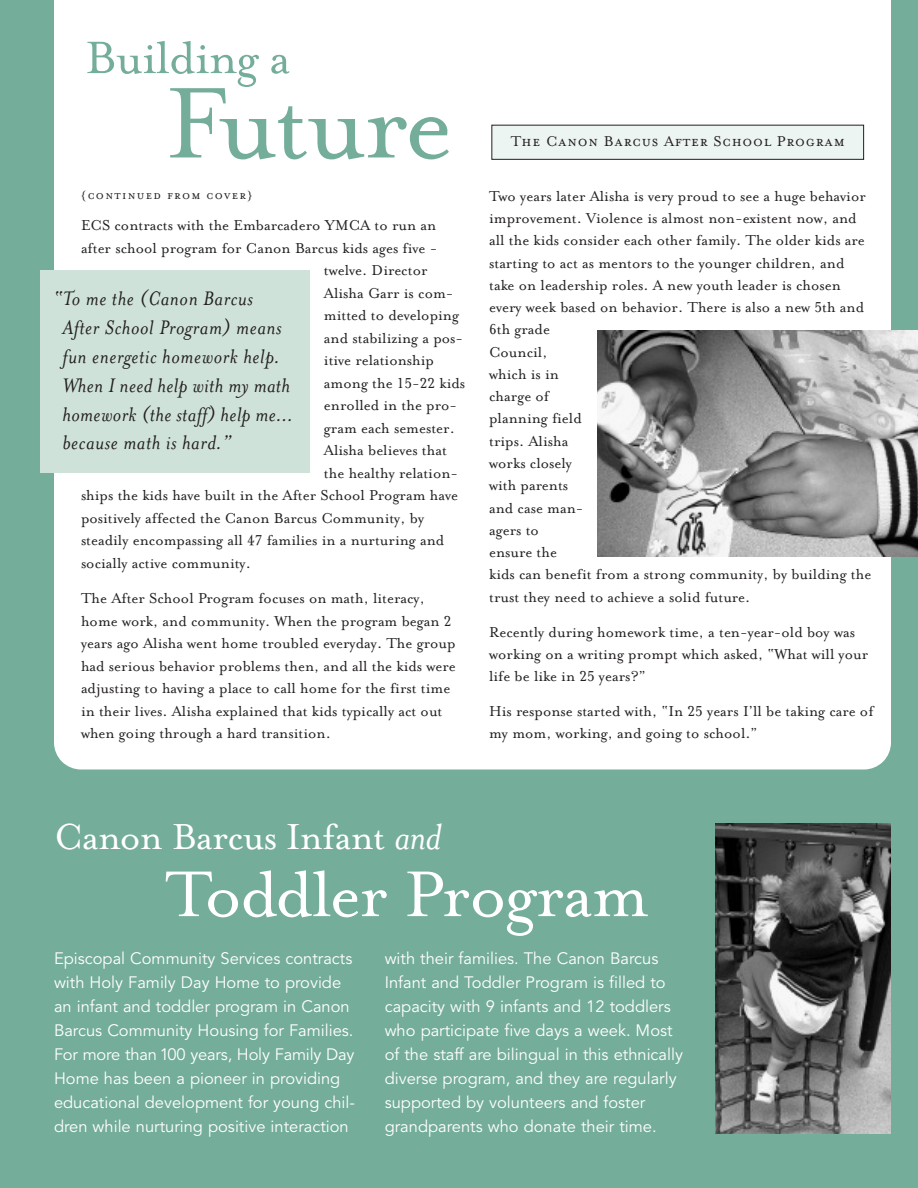
<style>
.page{position:relative;width:918px;height:1188px;background:#74ad99}
.page>*{position:absolute;margin:0;border:0;box-sizing:border-box;transform-origin:0 0}
.t1{font:115.5px "Mrs Eaves Roman";letter-spacing:-.025em;color:#74ad99}
.t2{font:74.25px "Mrs Eaves Roman";letter-spacing:-.025em;color:#fff}
.t3{font:52.2px "Mrs Eaves Roman";letter-spacing:-.02em;color:#74ad99}
.t4{font:41.55px "Mrs Eaves Roman";letter-spacing:-.02em;color:#fff}
.t5{font:italic 22.5px/28.8px "Mrs Eaves";letter-spacing:.025em;color:#231f20}
.t6{font:16.5px/22.2px "Mrs Eaves Roman";color:#231f20}
.t7{font:16.5px/24px "Avenir";color:#fff}
.t8{font:16.35px "Mrs Eaves Small Caps";letter-spacing:.045em;color:#231f20}
.t9{font:13.5px "Mrs Eaves Small Caps";letter-spacing:.095em;color:#231f20}
.s1{font-family:"Mrs Eaves Petite Caps"}
.s2{font-family:"Mrs Eaves";font-style:italic}
</style>
<div class="page">
<div style="left:54px;top:0;width:837px;height:770px;background:#fff"></div>
<img style="left:597px;top:331px;width:321px;height:226px">
<div style="left:492px;top:125px;width:372px;height:34px;background:#edf5f2"></div>
<div style="left:491px;top:125px;width:373px;height:35px;border:1px solid #231f20"></div>
<div style="left:40px;top:270px;width:270px;height:202px;background:#cfe2da"></div>
<img style="left:716px;top:824px;width:175px;height:310px">
<h3 class="t3" style="left:85px;top:25px;width:206px">Building a</h3>
<h1 class="t1" style="left:166px;top:50px;width:289px">Future</h1>
<p class="t9" style="left:81px;top:186px;width:173px">{continued from cover}</p>
<p class="t6" style="left:81px;top:214px;width:357px">ECS contracts with the Embarcadero YMCA to run an</p>
<p class="t6" style="left:81px;top:236px;width:358px">after school program for Canon Barcus kids ages five -</p>
<p class="t6" style="left:324px;top:259px;width:105px">twelve. Director</p>
<p class="t6" style="left:324px;top:281px;width:131px">Alisha Garr is com-</p>
<p class="t6" style="left:324px;top:304px;width:137px">mitted to developing</p>
<p class="t6" style="left:324px;top:326px;width:141px">and stabilizing a pos-</p>
<p class="t6" style="left:324px;top:349px;width:112px">itive relationship</p>
<p class="t6" style="left:324px;top:371px;width:143px">among the <span class="s1">15-22</span> kids</p>
<p class="t6" style="left:324px;top:394px;width:135px">enrolled in the pro-</p>
<p class="t6" style="left:324px;top:416px;width:132px">gram each semester.</p>
<p class="t6" style="left:324px;top:439px;width:124px">Alisha believes that</p>
<p class="t6" style="left:324px;top:461px;width:136px">the healthy relation-</p>
<p class="t6" style="left:81px;top:484px;width:379px">ships the kids have built in the After School Program have</p>
<p class="t6" style="left:81px;top:506px;width:345px">positively affected the Canon Barcus Community, by</p>
<p class="t6" style="left:81px;top:529px;width:365px">steadily encompassing all <span class="s1">47</span> families in a nurturing and</p>
<p class="t6" style="left:81px;top:551px;width:171px">socially active community.</p>
<p class="t6" style="left:81px;top:586px;width:376px">The After School Program focuses on math, literacy, home work, and community. When the program began <span class="s1">2 </span>years ago Alisha went home troubled everyday. The group had serious behavior problems then, and all the kids were adjusting to having a place to call home for the first time in their lives. Alisha explained that kids typically act out when going through a hard transition.</p>
<h3 class="t5" style="left:62px;top:283px;width:232px;text-indent:-9px">“To me the (Canon Barcus<br>After School Program) means fun energetic homework help.<br>When I need help with my math homework (the staff) help me… because math is hard.”</h3>
<p class="t8" style="left:511px;top:130px;width:336px">The Canon Barcus After School Program</p>
<p class="t6" style="left:489px;top:184px;width:384px">Two years later Alisha is very proud to see a huge behavior improvement. Violence is almost non-existent now, and all the kids consider each other family. The older kids are starting to act as mentors to the younger children, and take on leadership roles. A new youth leader is chosen every week based on behavior. There is also a new <span class="s1">5</span>th and<br><span class="s1">6</span>th grade<br>Council,<br>which is in<br>charge of<br>planning field<br>trips. Alisha<br>works closely<br>with parents<br>and case man-<br>agers to<br>ensure the<br>kids can benefit from a strong community, by building the trust they need to achieve a solid future.</p>
<p class="t6" style="left:489px;top:620px;width:381px">Recently during homework time, a ten-year-old boy was working on a writing prompt which asked, “What will your life be like in <span class="s1">25</span> years?”</p>
<p class="t6" style="left:489px;top:699px;width:386px">His response started with, “In <span class="s1">25</span> years I’ll be taking care of my mom, working, and going to school.”</p>
<h3 class="t4" style="left:54px;top:811px;width:389px">Canon Barcus Infant <span class="s2">and</span></h3>
<h2 class="t2" style="left:165px;top:847px;width:486px">Toddler Program</h2>
<p class="t7" style="left:54px;top:948px;width:303px">Episcopal Community Services contracts with Holy Family Day Home to provide an infant and toddler program in Canon Barcus Community Housing for Families.<br>For more than 100 years, Holy Family Day Home has been a pioneer in providing educational development for young chil&shy;dren while nurturing positive interaction</p>
<p class="t7" style="left:385px;top:948px;width:300px">with their families. The Canon Barcus Infant and Toddler Program is filled to capacity with 9 infants and 12 toddlers who participate five days a week. Most of the staff are bilingual in this ethnically diverse program, and they are regularly supported by volunteers and foster grandparents who donate their time.</p>
</div>
